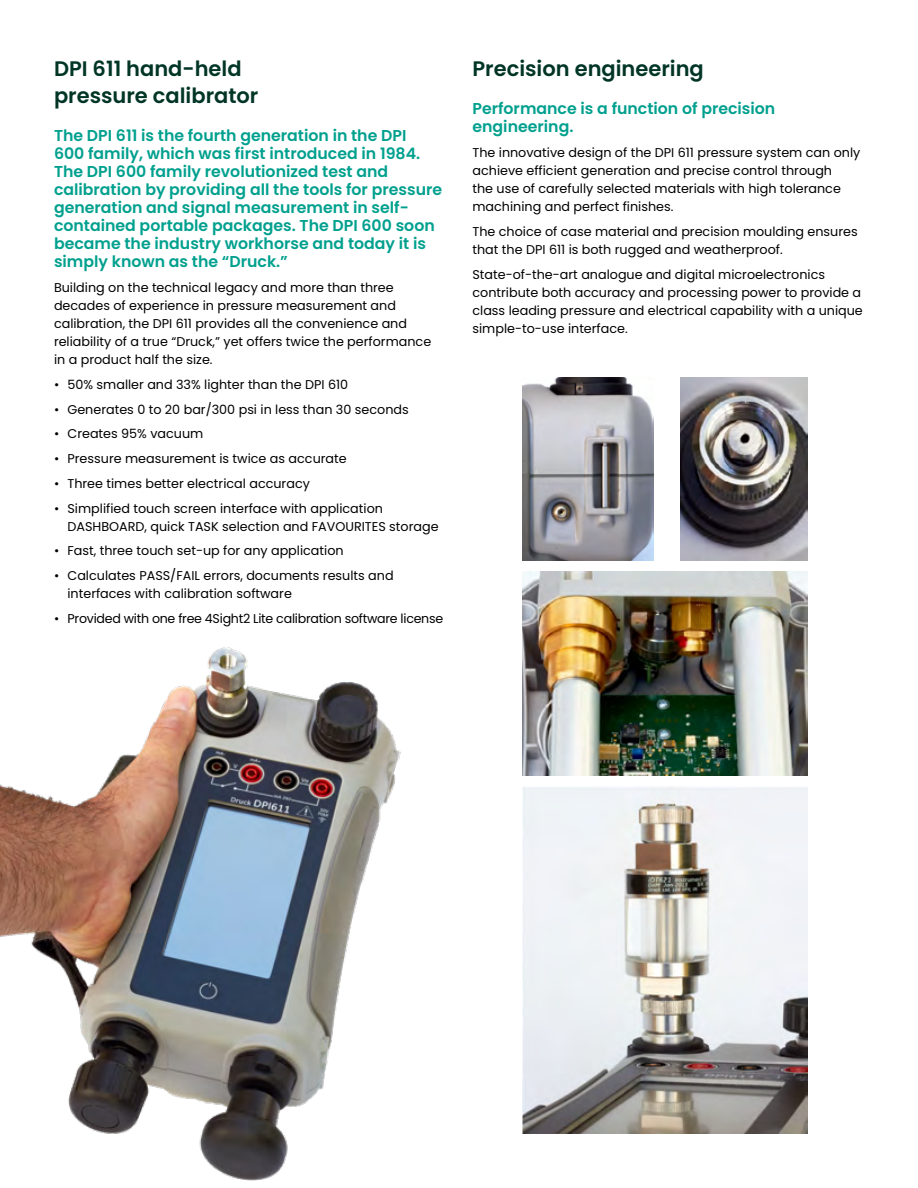
<style>
.page{position:relative;width:918px;height:1188px;background:#fff}
.page>*{position:absolute;margin:0;border:0;box-sizing:border-box;transform-origin:0 0}
.t1{font:600 21px/27px "Poppins";color:#003525}
.t2{font:600 15.75px/18px "Poppins";color:#00a08e}
.t3{font:12.75px/18px "Poppins";color:#000}
.t4{font:12.75px "Poppins";letter-spacing:-.02em;color:#000}
</style>
<div class="page">
<img style="left:523px;top:571px;width:285px;height:204px">
<img style="left:523px;top:787px;width:285px;height:347px">
<img style="left:523px;top:377px;width:130px;height:183px">
<img style="left:680px;top:377px;width:128px;height:183px">
<img style="left:0;top:647px;width:401px;height:534px">
<h1 class="t1" style="left:54px;top:55px;width:206px">DPI 611 hand-held pressure calibrator</h1>
<p class="t2" style="left:54px;top:127px;width:390px">The DPI 611 is the fourth generation in the DPI<br>600 family, which was first introduced in 1984.<br>The DPI 600 family revolutionized test and calibration by providing all the tools for pressure generation and signal measurement in self&shy;contained portable packages. The DPI 600 soon became the industry workhorse and today it is simply known as the “Druck.”</p>
<p class="t3" style="left:54px;top:279px;width:379px">Building on the technical legacy and more than three decades of experience in pressure measurement and calibration, the DPI 611 provides all the convenience and reliability of a true “Druck,” yet offers twice the performance in a product half the size.</p>
<p class="t3" style="left:54px;top:375px;width:296px">• 50% smaller and 33% lighter than the DPI 610</p>
<p class="t3" style="left:54px;top:400px;width:356px">• Generates 0 to 20 bar/300 psi in less than 30 seconds</p>
<p class="t3" style="left:54px;top:425px;width:151px">• Creates 95% vacuum</p>
<p class="t3" style="left:54px;top:450px;width:294px">• Pressure measurement is twice as accurate</p>
<p class="t3" style="left:54px;top:474px;width:257px">• Three times better electrical accuracy</p>
<p class="t3" style="left:68px;top:499px;width:373px;text-indent:-14px">• Simplified touch screen interface with application<br>DASHBOARD, quick TASK selection and FAVOURITES storage</p>
<p class="t3" style="left:54px;top:542px;width:291px">• Fast, three touch set-up for any application</p>
<p class="t3" style="left:68px;top:567px;width:328px;text-indent:-14px">• Calculates PASS/FAIL errors, documents results and interfaces with calibration software</p>
<p class="t4" style="left:54px;top:611px;width:391px">• Provided with one free 4Sight2 Lite calibration software license</p>
<h1 class="t1" style="left:472px;top:55px;width:233px">Precision engineering</h1>
<p class="t2" style="left:472px;top:100px;width:304px">Performance is a function of precision engineering.</p>
<p class="t3" style="left:472px;top:144px;width:389px">The innovative design of the DPI 611 pressure system can only achieve efficient generation and precise control through<br>the use of carefully selected materials with high tolerance machining and perfect finishes.</p>
<p class="t3" style="left:472px;top:222px;width:387px">The choice of case material and precision moulding ensures that the DPI 611 is both rugged and weatherproof.</p>
<p class="t3" style="left:472px;top:265px;width:392px">State-of-the-art analogue and digital microelectronics contribute both accuracy and processing power to provide a class leading pressure and electrical capability with a unique simple-to-use interface.</p>
</div>
